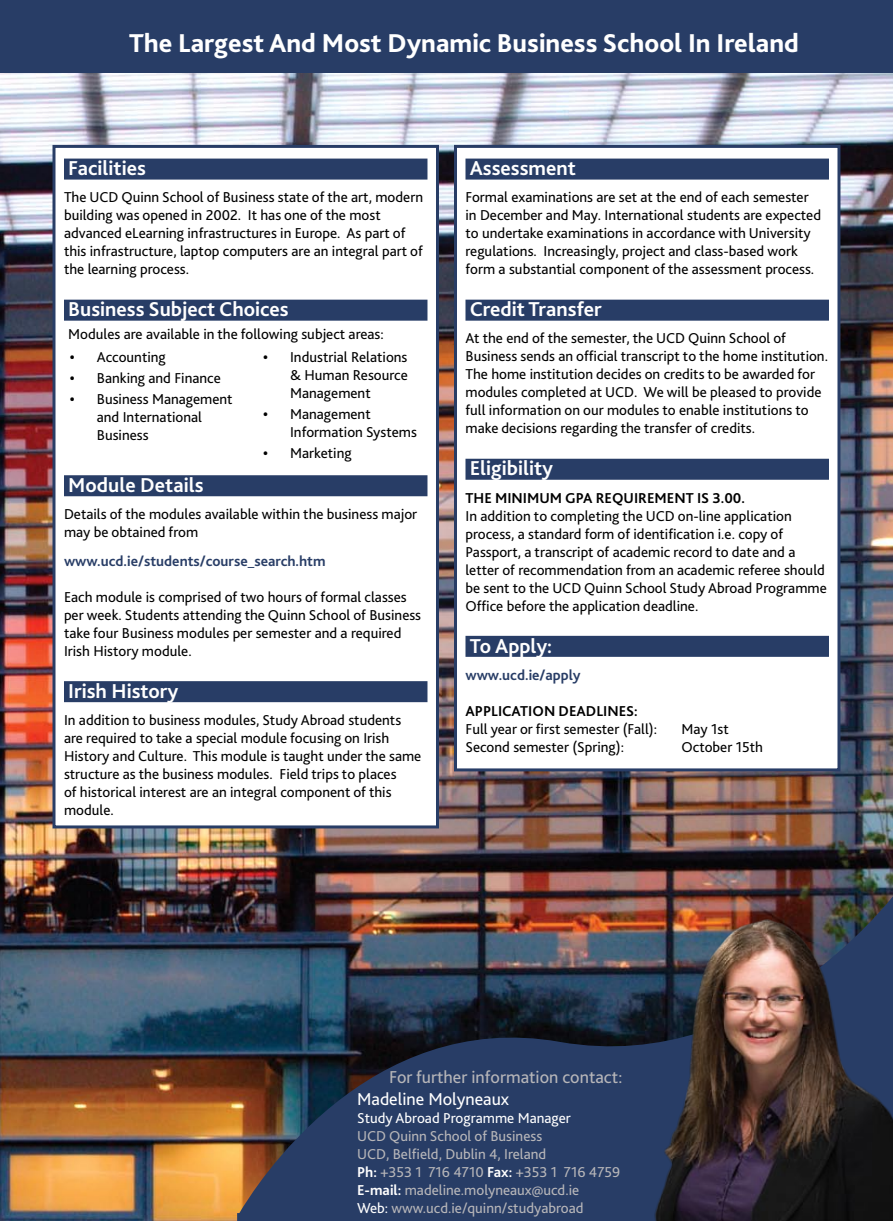
<style>
.page{position:relative;width:893px;height:1221px;background:#fff}
.page>*{position:absolute;margin:0;border:0;box-sizing:border-box;transform-origin:0 0}
.t1{font:800 27px "Bliss 2";color:#fff}
.t2{font:700 21px "Bliss 2";color:#fff}
.t3{font:18px "Bliss 2";color:#b7b6b9}
.t4{font:18px "Bliss 2";color:#fff}
.t5{font:15px/18px "Bliss 2";color:#000}
.t6{font:15px/18px "Bliss 2";color:#b7b6b9}
.t7{font:700 15px "Bliss 2";color:#283d66}
.t8{font:700 15px "Bliss 2";color:#000}
.t9{font:15px "Bliss 2";color:#fff}
.s1{font-weight:700}
.s2{font-weight:700;color:#fff}
.s3{color:#fff}
</style>
<div class="page">
<img style="left:0;top:72px;width:893px;height:1148px">
<div style="left:54px;top:146px;width:383px;height:681px;background:#fff"></div>
<div style="left:64px;top:158px;width:363px;height:21px;background:#283d66"></div>
<div style="left:64px;top:299px;width:363px;height:21px;background:#283d66"></div>
<div style="left:64px;top:475px;width:363px;height:21px;background:#283d66"></div>
<div style="left:64px;top:681px;width:363px;height:21px;background:#283d66"></div>
<div style="left:52px;top:145px;width:387px;height:683px;border:3px solid #283d66"></div>
<div style="left:455px;top:146px;width:384px;height:624px;background:#fff"></div>
<div style="left:465px;top:158px;width:364px;height:21px;background:#283d66"></div>
<div style="left:465px;top:299px;width:364px;height:21px;background:#283d66"></div>
<div style="left:465px;top:458px;width:364px;height:21px;background:#283d66"></div>
<div style="left:465px;top:635px;width:364px;height:21px;background:#283d66"></div>
<div style="left:454px;top:145px;width:386px;height:626px;border:3px solid #283d66"></div>
<img style="left:237px;top:881px;width:656px;height:339px">
<img style="left:649px;top:882px;width:244px;height:338px">
<div style="left:0;top:0;width:893px;height:72px;background:#283d66"></div>
<svg style="left:0;top:72px;width:2px;height:367px"></svg>
<h1 class="t1" style="left:129px;top:27px;width:671px">The Largest And Most Dynamic Business School In Ireland</h1>
<h2 class="t2" style="left:68px;top:155px;width:79px">Facilities</h2>
<p class="t5" style="left:64px;top:188px;width:361px">The UCD Quinn School of Business state of the art, modern building was opened in 2002. It has one of the most advanced eLearning infrastructures in Europe. As part of this infrastructure, laptop computers are an integral part of the learning process.</p>
<h2 class="t2" style="left:68px;top:296px;width:222px">Business Subject Choices</h2>
<p class="t5" style="left:68px;top:324px;width:317px">Modules are available in the following subject areas:</p>
<p class="t5" style="left:70px;top:347px;width:97px"><span class="s1">•</span> Accounting</p>
<p class="t5" style="left:70px;top:368px;width:152px"><span class="s1">•</span> Banking and Finance</p>
<p class="t5" style="left:97px;top:389px;width:137px;text-indent:-27px"><span class="s1">•</span> Business Management and International<br>Business</p>
<p class="t5" style="left:290px;top:347px;width:119px;text-align:justify;text-indent:-27px"><span class="s1">•</span> Industrial Relations &amp; Human Resource Management</p>
<p class="t5" style="left:290px;top:404px;width:128px;text-indent:-27px"><span class="s1">•</span> Management<br>Information Systems</p>
<p class="t5" style="left:263px;top:443px;width:90px"><span class="s1">•</span> Marketing</p>
<h2 class="t2" style="left:68px;top:472px;width:137px">Module Details</h2>
<p class="t5" style="left:64px;top:504px;width:355px">Details of the modules available within the business major may be obtained from</p>
<p class="t7" style="left:64px;top:551px;width:263px">www.ucd.ie/students/course_search.htm</p>
<p class="t5" style="left:64px;top:587px;width:359px">Each module is comprised of two hours of formal classes per week. Students attending the Quinn School of Business take four Business modules per semester and a required Irish History module.</p>
<h2 class="t2" style="left:68px;top:678px;width:112px">I rish History</h2>
<p class="t5" style="left:64px;top:710px;width:359px">In addition to business modules, Study Abroad students are required to take a special module focusing on Irish History and Culture. This module is taught under the same structure as the business modules. Field trips to places<br>of historical interest are an integral component of this module.</p>
<h2 class="t2" style="left:470px;top:155px;width:108px">Assessment</h2>
<p class="t5" style="left:465px;top:188px;width:357px">Formal examinations are set at the end of each semester in December and May. International students are expected to undertake examinations in accordance with University regulations. Increasingly, project and class-based work form a substantial component of the assessment process.</p>
<h2 class="t2" style="left:470px;top:296px;width:134px">Credit Transfer</h2>
<p class="t5" style="left:465px;top:329px;width:364px">At the end of the semester, the UCD Quinn School of Business sends an official transcript to the home institution.<br>The home institution decides on credits to be awarded for modules completed at UCD. We will be pleased to provide full information on our modules to enable institutions to make decisions regarding the transfer of credits.</p>
<h2 class="t2" style="left:470px;top:455px;width:85px">Eligibility</h2>
<p class="t8" style="left:465px;top:488px;width:281px">The minimum GPA requirement is 3.00.</p>
<p class="t5" style="left:465px;top:506px;width:363px">In addition to completing the UCD on-line application process, a standard form of identification i.e. copy of Passport, a transcript of academic record to date and a letter of recommendation from an academic referee should be sent to the UCD Quinn School Study Abroad Programme Office before the application deadline.</p>
<h2 class="t2" style="left:470px;top:632px;width:84px">To Apply:</h2>
<p class="t7" style="left:465px;top:665px;width:117px">www.ucd.ie/apply</p>
<p class="t8" style="left:465px;top:701px;width:174px">Application Deadlines:</p>
<p class="t5" style="left:465px;top:719px;width:193px">Full year or first semester (Fall):</p>
<p class="t5" style="left:681px;top:719px;width:49px">May 1st</p>
<p class="t5" style="left:465px;top:737px;width:160px">Second semester (Spring):</p>
<p class="t5" style="left:681px;top:737px;width:83px">October 15th</p>
<p class="t3" style="left:389px;top:1066px;width:235px">For further information contact:</p>
<p class="t4" style="left:357px;top:1087px;width:154px">Madeline Molyneaux</p>
<p class="t9" style="left:357px;top:1108px;width:215px">Study Abroad Programme Manager</p>
<p class="t6" style="left:357px;top:1126px;width:265px">UCD Quinn School of Business<br>UCD, Belfield, Dublin 4, Ireland<br><span class="s2">Ph:</span> +353 1 716 4710 <span class="s2">Fax:</span> +353 1 716 4759<br><span class="s2">E-mail:</span> madeline.molyneaux@ucd.ie<br><span class="s3">Web:</span> www.ucd.ie/quinn/studyabroad</p>
</div>
